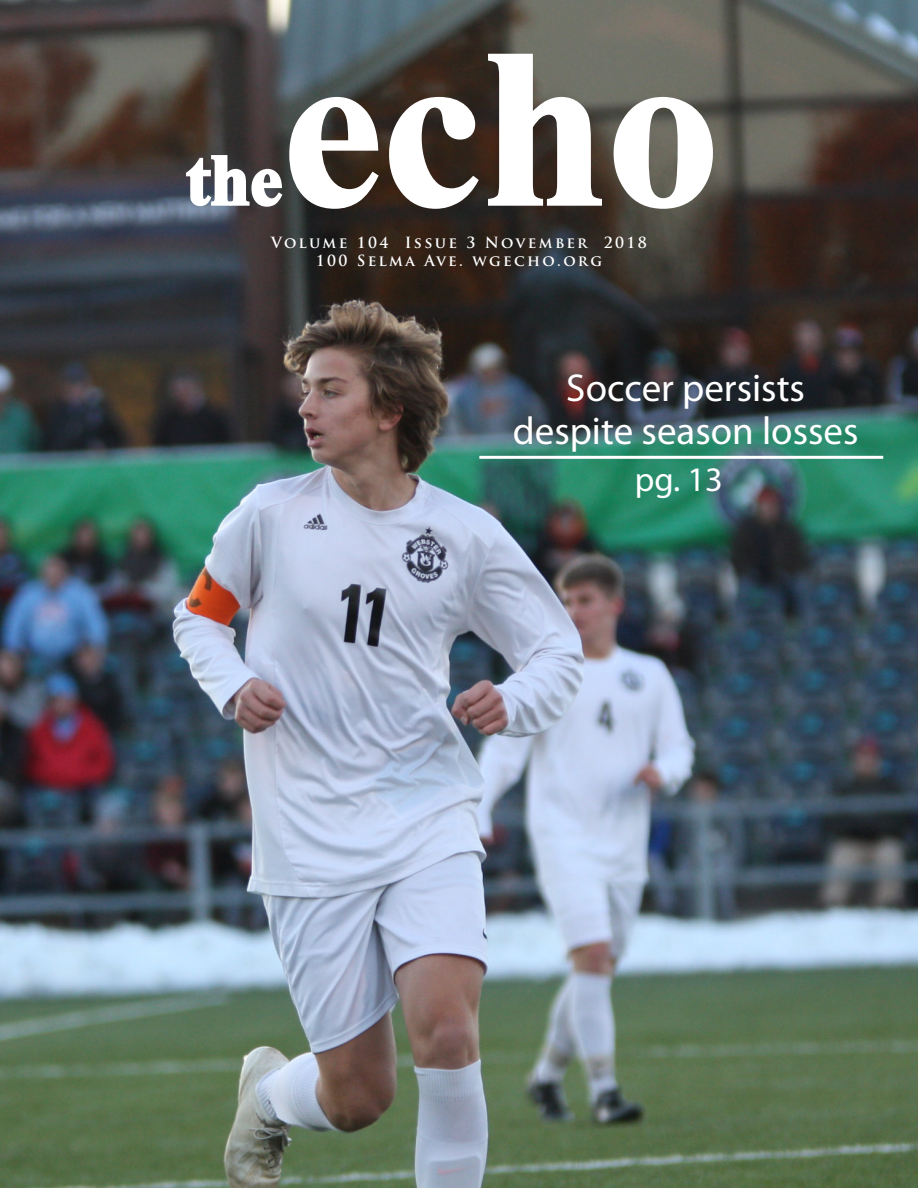
<style>
.page{position:relative;width:918px;height:1188px;background:#fff}
.page>*{position:absolute;margin:0;border:0;box-sizing:border-box;transform-origin:0 0}
.Headline{font:700 225px "Times New Roman";color:#fff}
.Headline-2{font:700 72px "Times New Roman";color:#fff}
.t1{font:39px "Myriad Pro";color:#fff}
.Headline-3{font:34.5px "Myriad Pro";color:#fff}
.t2{font:700 15px "Trajan Pro";letter-spacing:.16em;color:#fff}
</style>
<div class="page">
<img style="left:0;top:0;width:918px;height:1188px">
<svg style="left:184px;top:95px;width:197px;height:115px;background:#565250"></svg>
<svg style="left:388px;top:95px;width:93px;height:115px;background:#4c4038"></svg>
<svg style="left:487px;top:52px;width:116px;height:155px;background:#5c564f"></svg>
<svg style="left:612px;top:95px;width:102px;height:115px;background:#76746b"></svg>
<hr style="left:479px;top:456px;width:404px;height:3px;background:#fff">
<p class="Headline" style="left:282px;top:-33px;width:439px">echo</p>
<p class="Headline-2" style="left:186px;top:128px;width:97px">the</p>
<p class="t2" style="left:271px;top:234px;width:377px">Volume 104 Issue 3 November 2018</p>
<p class="t2" style="left:316px;top:252px;width:288px">100 Selma Ave. wgecho.org</p>
<p class="t1" style="left:566px;top:364px;width:240px">Soccer persists</p>
<p class="t1" style="left:513px;top:407px;width:347px">despite season losses</p>
<p class="Headline-3" style="left:635px;top:458px;width:90px">pg. 13</p>
</div>
